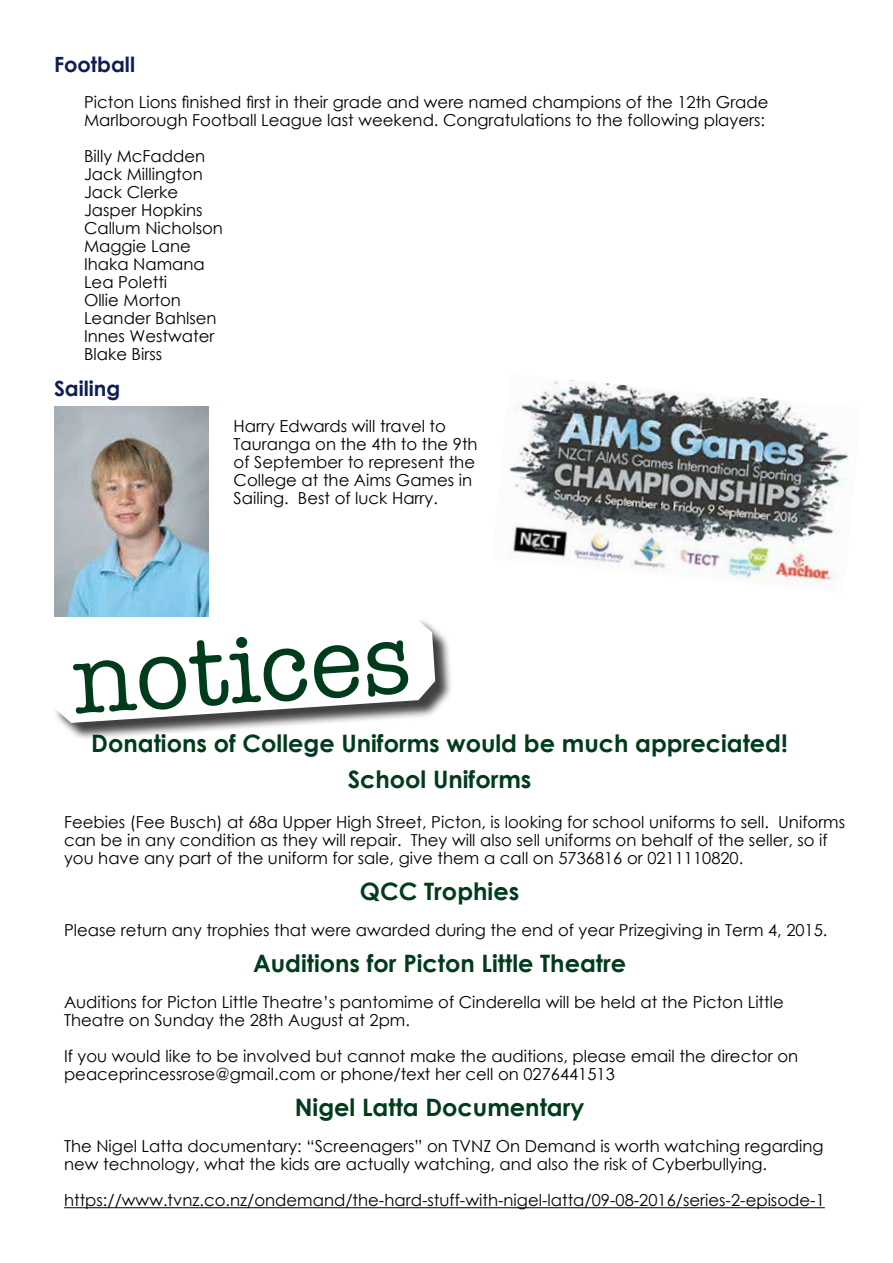
<style>
.page{position:relative;width:893px;height:1263px;background:#fff}
.page>*{position:absolute;margin:0;border:0;box-sizing:border-box;transform-origin:0 0}
.t1{font:99px "American Typewriter";color:#003c1b}
.t2{font:700 24px/36px "Century Gothic";color:#003c1b;text-align:center}
.t3{font:700 21px "Century Gothic";color:#0e1d57}
.t4{font:16.5px/18px "Century Gothic";color:#000}
</style>
<div class="page">
<img style="left:509px;top:380px;width:340px;height:208px">
<hr style="left:64px;top:1207px;width:761px;height:1px;background:#000">
<div style="left:51px;top:618px;width:403px;height:123px;background:#000;opacity:.75"></div>
<svg style="left:51px;top:615px;width:384px;height:108px"></svg>
<img style="left:54px;top:406px;width:154px;height:211px">
<p class="t3" style="left:54px;top:48px;width:83px">Football</p>
<p class="t4" style="left:84px;top:93px;width:686px">Picton Lions finished first in their grade and were named champions of the 12th Grade<br>Marlborough Football League last weekend. Congratulations to the following players:</p>
<p class="t4" style="left:84px;top:147px;width:140px">Billy McFadden<br>Jack Millington<br>Jack Clerke<br>Jasper Hopkins<br>Callum Nicholson<br>Maggie Lane<br>Ihaka Namana<br>Lea Poletti<br>Ollie Morton<br>Leander Bahlsen<br>Innes Westwater<br>Blake Birss</p>
<p class="t3" style="left:54px;top:372px;width:68px">Sailing</p>
<p class="t4" style="left:234px;top:417px;width:246px">Harry Edwards will travel to<br>Tauranga on the 4th to the 9th of September to represent the<br>College at the Aims Games in<br>Sailing. Best of luck Harry.</p>
<h1 class="t1" style="left:67px;top:606px;width:340px;rotate:-4deg">notices</h1>
<h2 class="t2" style="left:91px;top:724px;width:698px">Donations of College Uniforms would be much appreciated!<br>School Uniforms</h2>
<p class="t4" style="left:64px;top:813px;width:783px">Feebies (Fee Busch) at 68a Upper High Street, Picton, is looking for school uniforms to sell. Uniforms can be in any condition as they will repair. They will also sell uniforms on behalf of the seller, so if you have any part of the uniform for sale, give them a call on 5736816 or 0211110820.</p>
<h2 class="t2" style="left:360px;top:872px;width:161px">QCC Trophies</h2>
<p class="t4" style="left:64px;top:921px;width:765px">Please return any trophies that were awarded during the end of year Prizegiving in Term 4, 2015.</p>
<h2 class="t2" style="left:253px;top:944px;width:374px">Auditions for Picton Little Theatre</h2>
<p class="t4" style="left:64px;top:993px;width:721px">Auditions for Picton Little Theatre’s pantomime of Cinderella will be held at the Picton Little<br>Theatre on Sunday the 28th August at 2pm.</p>
<p class="t4" style="left:64px;top:1047px;width:736px">If you would like to be involved but cannot make the auditions, please email the director on peaceprincessrose@gmail.com or phone/text her cell on 0276441513</p>
<h2 class="t2" style="left:295px;top:1088px;width:291px">Nigel Latta Documentary</h2>
<p class="t4" style="left:64px;top:1137px;width:761px">The Nigel Latta documentary: “Screenagers” on TVNZ On Demand is worth watching regarding new technology, what the kids are actually watching, and also the risk of Cyberbullying.</p>
<p class="t4" style="left:64px;top:1191px;width:762px">https://www.tvnz.co.nz/ondemand/the-hard-stuff-with-nigel-latta/09-08-2016/series-2-episode-1</p>
</div>
